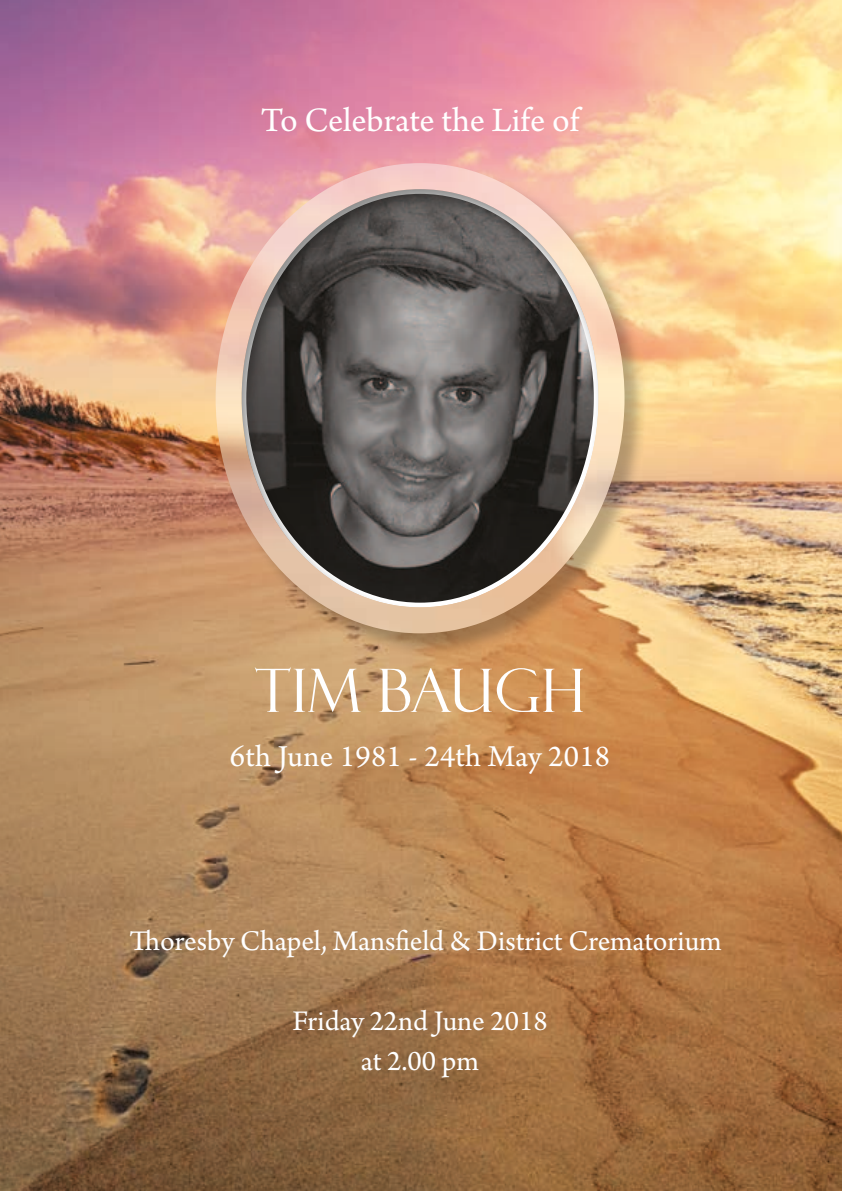
<style>
.page{position:relative;width:842px;height:1191px;background:#fff}
.page>*{position:absolute;margin:0;border:0;box-sizing:border-box;transform-origin:0 0}
.t1{font:60px "Felix Titling";letter-spacing:.01em;color:#fff}
.t2{font:36px "Arno Pro";color:#fff}
.t3{font:32px "Arno Pro";letter-spacing:.01em;color:#fff}
.t4{font:30px/40px "Arno Pro";color:#fff;text-align:center}
</style>
<div class="page">
<img style="left:0;top:0;width:842px;height:1191px">
<div style="left:216px;top:164px;width:431px;height:492px;background:#1d1d1b;opacity:.3"></div>
<img style="left:216px;top:163px;width:408px;height:470px">
<div style="left:222px;top:175px;width:394px;height:434px;background:#1d1d1b;opacity:.5"></div>
<p class="t2" style="left:261px;top:100px;width:320px">To Celebrate the Life of</p>
<h1 class="t1" style="left:255px;top:656px;width:332px">TIM BAUGH</h1>
<p class="t3" style="left:230px;top:738px;width:382px">6th June 1981 - 24th May 2018</p>
<p class="t4" style="left:130px;top:922px;width:594px">Thoresby Chapel, Mansfield &amp; District Crematorium</p>
<p class="t4" style="left:292px;top:1002px;width:257px">Friday 22nd June 2018 at 2.00 pm</p>
</div>
